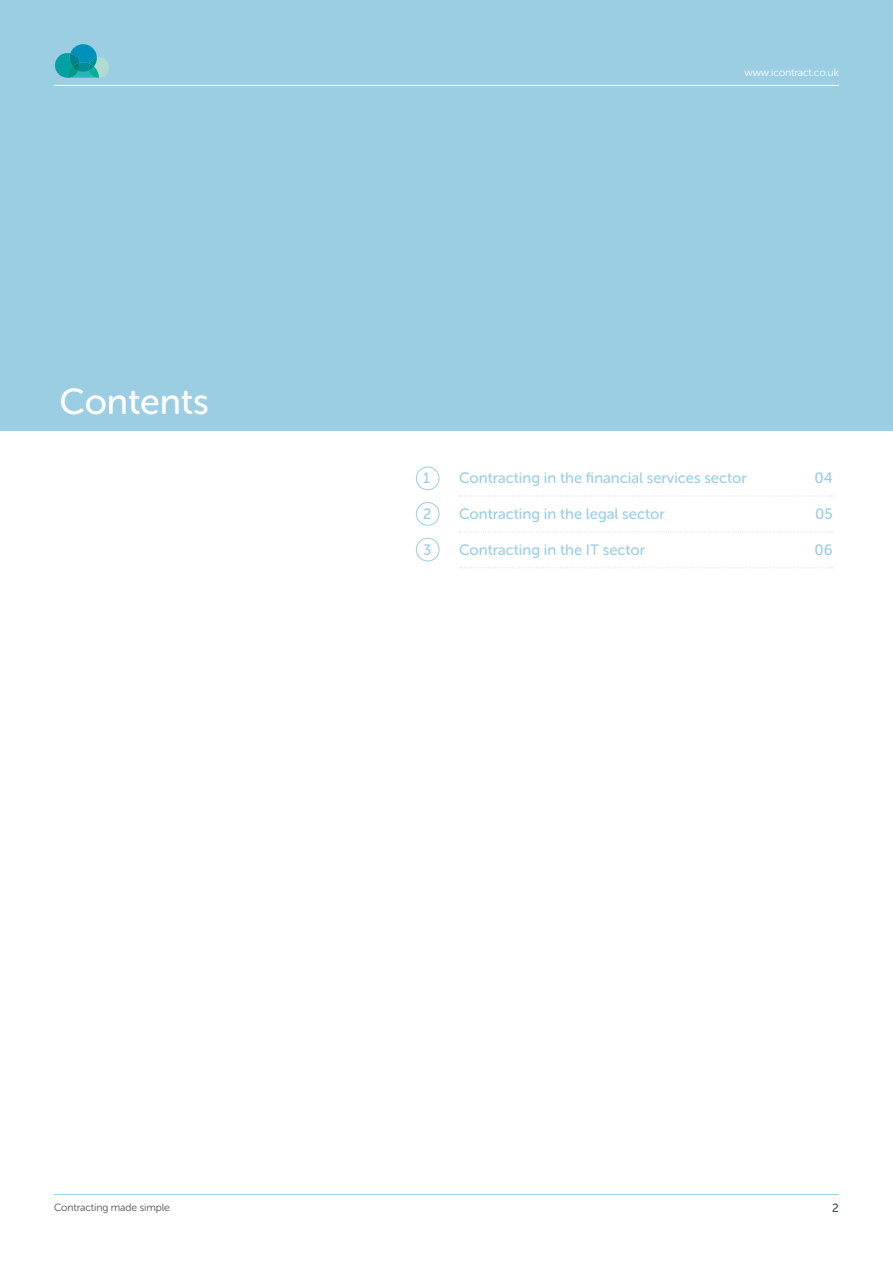
<style>
.page{position:relative;width:893px;height:1263px;background:#fff}
.page>*{position:absolute;margin:0;border:0;box-sizing:border-box;transform-origin:0 0}
.t1{font:36px "Museo Sans Rounded 500";letter-spacing:-.005em;color:#fff}
.t2{font:15px "Museo Sans Rounded 500";color:#9ccee3}
.t3{font:12px "Museo Sans Rounded 500";color:#4a5352}
.t4{font:10.5px "Museo Sans Rounded 300";letter-spacing:-.01em;color:#4a5352}
.t5{font:10.5px "Museo Sans Rounded 300";letter-spacing:-.01em;color:#fff}
</style>
<div class="page">
<div style="left:0;top:0;width:893px;height:430px;background:#9ccee3"></div>
<svg style="left:55px;top:44px;width:54px;height:34px"></svg>
<hr style="left:54px;top:85px;width:785px;height:1px;background:#fff">
<hr style="left:54px;top:1194px;width:785px;height:1px;background:#9ccee3">
<div style="left:416px;top:467px;width:23px;height:23px;border:1px solid #9ccee3;border-radius:50%"></div>
<svg style="left:460px;top:496px;width:372px;height:1px"></svg>
<div style="left:416px;top:502px;width:23px;height:24px;border:1px solid #9ccee3;border-radius:50%"></div>
<div style="left:416px;top:538px;width:23px;height:23px;border:1px solid #9ccee3;border-radius:50%"></div>
<svg style="left:460px;top:531px;width:372px;height:1px"></svg>
<svg style="left:460px;top:567px;width:372px;height:1px"></svg>
<h1 class="t1" style="left:60px;top:382px;width:151px">Contents</h1>
<p class="t5" style="left:744px;top:67px;width:96px">www.icontract.co.uk</p>
<p class="t2" style="left:423px;top:470px;width:9px">1</p>
<p class="t2" style="left:459px;top:470px;width:289px">Contracting in the financial services sector</p>
<p class="t2" style="left:814px;top:470px;width:20px">04</p>
<p class="t2" style="left:423px;top:506px;width:10px">2</p>
<p class="t2" style="left:459px;top:506px;width:207px">Contracting in the legal sector</p>
<p class="t2" style="left:815px;top:506px;width:19px">05</p>
<p class="t2" style="left:423px;top:542px;width:10px">3</p>
<p class="t2" style="left:459px;top:542px;width:188px">Contracting in the IT sector</p>
<p class="t2" style="left:814px;top:542px;width:20px">06</p>
<p class="t4" style="left:54px;top:1202px;width:117px">Contracting made simple</p>
<p class="t3" style="left:832px;top:1202px;width:8px">2</p>
</div>
